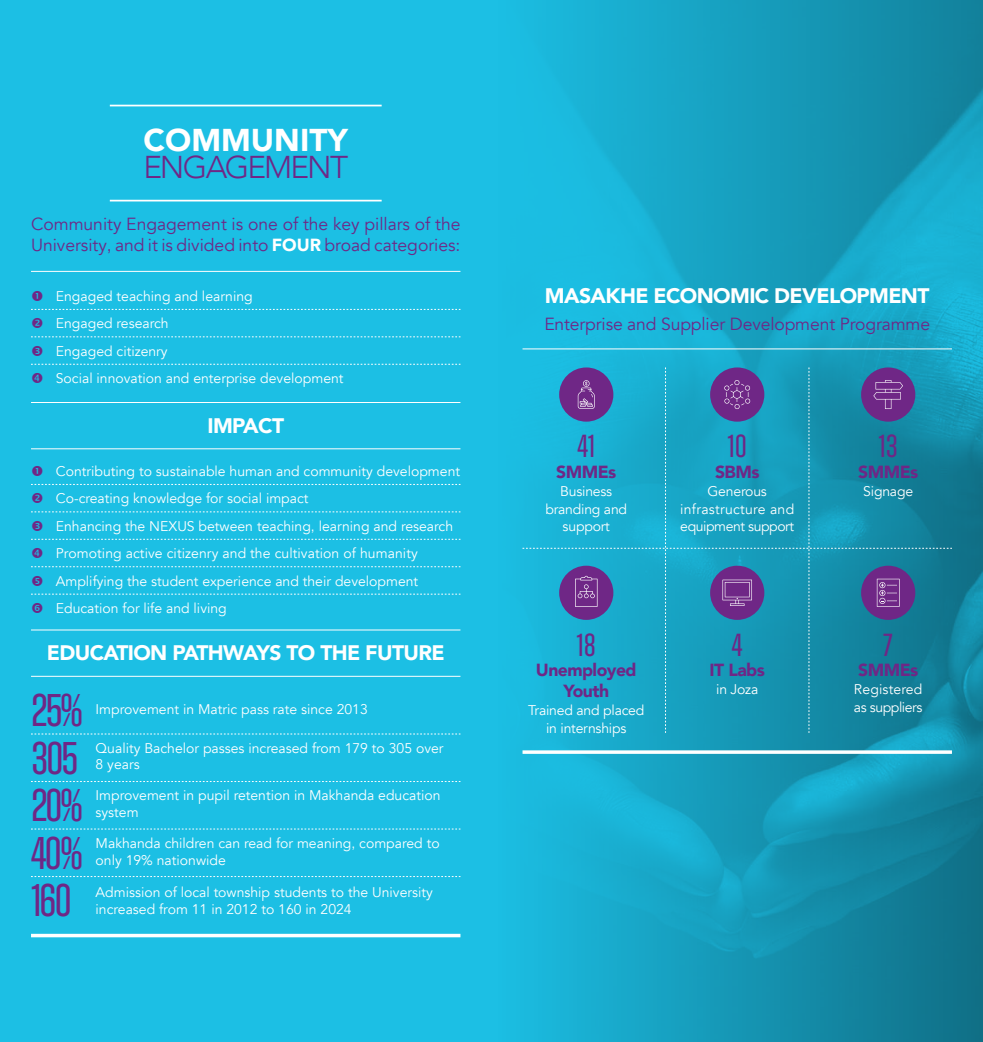
<style>
.page{position:relative;width:983px;height:1042px;background:#fff}
.page>*{position:absolute;margin:0;border:0;box-sizing:border-box;transform-origin:0 0}
.t1{font:45.68px "Zuume";letter-spacing:-.05em;color:#6f2786}
.t2{font:31.85px "Zuume";color:#6f2786}
.t3{font:300 31.5px "Avenir";letter-spacing:-.06em;color:#6f2786}
.t4{font:900 31.5px "Avenir";color:#fff}
.t5{font:900 21px "Avenir";letter-spacing:-.03em;color:#fff}
.t6{font:17.5px/21px "Avenir";color:#6f2786}
.t7{font:900 17.5px "Avenir";letter-spacing:-.03em;color:#6f2786}
.t8{font:14px/27.5px "Avenir";color:#fff;text-align:center}
.t9{font:14px/17.5px "Avenir";letter-spacing:-.02em;color:#fff}
.s1{font-family:"Helvetica Neue LT Std";font-weight:300}
.s2{font-weight:900;color:#fff}
</style>
<div class="page">
<div style="left:0;top:0;width:982px;height:1042px;background:#1cbfe4"></div>
<img style="left:522px;top:0;width:460px;height:1042px">
<hr style="left:522px;top:348px;width:429px;height:1px;background:#fff">
<svg style="left:522px;top:750px;width:429px;height:4px;background:#e2f3f7"></svg>
<svg style="left:522px;top:367px;width:429px;height:366px"></svg>
<hr style="left:31px;top:934px;width:429px;height:3px;background:#fff">
<svg style="left:31px;top:781px;width:429px;height:1px"></svg>
<svg style="left:31px;top:829px;width:429px;height:1px"></svg>
<svg style="left:31px;top:876px;width:429px;height:1px"></svg>
<svg style="left:31px;top:734px;width:429px;height:1px"></svg>
<hr style="left:31px;top:629px;width:429px;height:1px;background:#fff">
<hr style="left:31px;top:676px;width:429px;height:1px;background:#fff">
<svg style="left:31px;top:309px;width:429px;height:1px"></svg>
<svg style="left:31px;top:336px;width:429px;height:1px"></svg>
<svg style="left:31px;top:364px;width:429px;height:1px"></svg>
<hr style="left:110px;top:200px;width:271px;height:1px;background:#fff">
<hr style="left:110px;top:105px;width:271px;height:1px;background:#fff">
<hr style="left:31px;top:271px;width:429px;height:1px;background:#fff">
<svg style="left:31px;top:484px;width:429px;height:1px"></svg>
<svg style="left:31px;top:511px;width:429px;height:1px"></svg>
<svg style="left:31px;top:539px;width:429px;height:1px"></svg>
<svg style="left:31px;top:566px;width:429px;height:1px"></svg>
<svg style="left:31px;top:594px;width:429px;height:1px"></svg>
<hr style="left:31px;top:402px;width:429px;height:1px;background:#fff">
<hr style="left:31px;top:448px;width:429px;height:1px;background:#fff">
<h3 class="t4" style="left:144px;top:113px;width:206px">COMMUNITY</h3>
<h3 class="t3" style="left:143px;top:148px;width:206px">ENGAGEMENT</h3>
<p class="t6" style="left:31px;top:214px;width:431px">Community Engagement is one of the key pillars of the<br>University<span class="s1">,</span> and it is divided into <span class="s2">FOUR</span> broad categories:</p>
<p class="t8" style="left:56px;top:282px;width:289px;text-align:left">Engaged teaching and learning<br>Engaged research<br>Engaged citizenry<br>Social innovation and enterprise development</p>
<h3 class="t5" style="left:207px;top:408px;width:78px">IMPACT</h3>
<p class="t8" style="left:56px;top:457px;width:405px;text-align:left">Contributing to sustainable human and community development Co-creating knowledge for social impact<br>Enhancing the NEXUS between teaching<span class="s1">,</span> learning and research Promoting active citizenry and the cultivation of humanity Amplifying the student experience and their development Education for life and living</p>
<h3 class="t5" style="left:47px;top:635px;width:399px">EDUCATION PATHWAYS TO THE FUTURE</h3>
<h1 class="t1" style="left:31px;top:687px;width:54px">25%</h1>
<h1 class="t1" style="left:31px;top:734px;width:49px">305</h1>
<h1 class="t1" style="left:31px;top:782px;width:54px">20%</h1>
<h1 class="t1" style="left:31px;top:829px;width:54px">40%</h1>
<h1 class="t1" style="left:31px;top:877px;width:42px">160</h1>
<p class="t8" style="left:96px;top:695px;width:274px">Improvement in Matric pass rate since 2013</p>
<p class="t8" style="left:96px;top:734px;width:349px">Quality Bachelor passes increased from 179 to 305 over</p>
<p class="t8" style="left:96px;top:749px;width:346px;line-height:30.6px;text-align:left">8 years<br>Improvement in pupil retention in Makhanda education</p>
<p class="t8" style="left:96px;top:798px;width:45px">system</p>
<p class="t8" style="left:96px;top:829px;width:345px">Makhanda children can read for meaning<span class="s1">,</span> compared to</p>
<p class="t8" style="left:96px;top:846px;width:132px">only 19% nationwide</p>
<p class="t8" style="left:96px;top:878px;width:338px">Admission of local township students to the University</p>
<p class="t8" style="left:96px;top:895px;width:257px">increased from 11 in 2012 to 160 in 2024</p>
<h3 class="t5" style="left:545px;top:278px;width:386px">MASAKHE ECONOMIC DEVELOPMENT</h3>
<p class="t6" style="left:544px;top:314px;width:387px">Enterprise and Supplier Development Programme</p>
<h2 class="t2" style="left:577px;top:430px;width:19px">41</h2>
<h2 class="t2" style="left:878px;top:430px;width:21px">13</h2>
<h2 class="t2" style="left:727px;top:430px;width:21px">10</h2>
<p class="t7" style="left:714px;top:457px;width:46px">SBMs</p>
<p class="t7" style="left:556px;top:457px;width:62px">SMMEs</p>
<p class="t7" style="left:857px;top:457px;width:62px">SMMEs</p>
<p class="t8" style="left:545px;top:483px;width:83px;line-height:17.5px">Business branding and support</p>
<p class="t8" style="left:680px;top:483px;width:115px;line-height:17.5px">Generous infrastructure and equipment support</p>
<p class="t8" style="left:863px;top:478px;width:51px">Signage</p>
<h2 class="t2" style="left:576px;top:628px;width:21px">18</h2>
<h2 class="t2" style="left:731px;top:628px;width:12px">4</h2>
<h2 class="t2" style="left:883px;top:628px;width:11px">7</h2>
<p class="t7" style="left:536px;top:655px;width:102px">Unemployed</p>
<p class="t7" style="left:709px;top:655px;width:57px">IT Labs</p>
<p class="t7" style="left:563px;top:676px;width:47px">Youth</p>
<p class="t8" style="left:528px;top:702px;width:118px;line-height:17.5px">Trained and placed in internships</p>
<p class="t8" style="left:716px;top:676px;width:44px">in Joza</p>
<p class="t7" style="left:857px;top:655px;width:62px">SMMEs</p>
<p class="t9" style="left:853px;top:681px;width:70px">Registered as suppliers</p>
</div>
